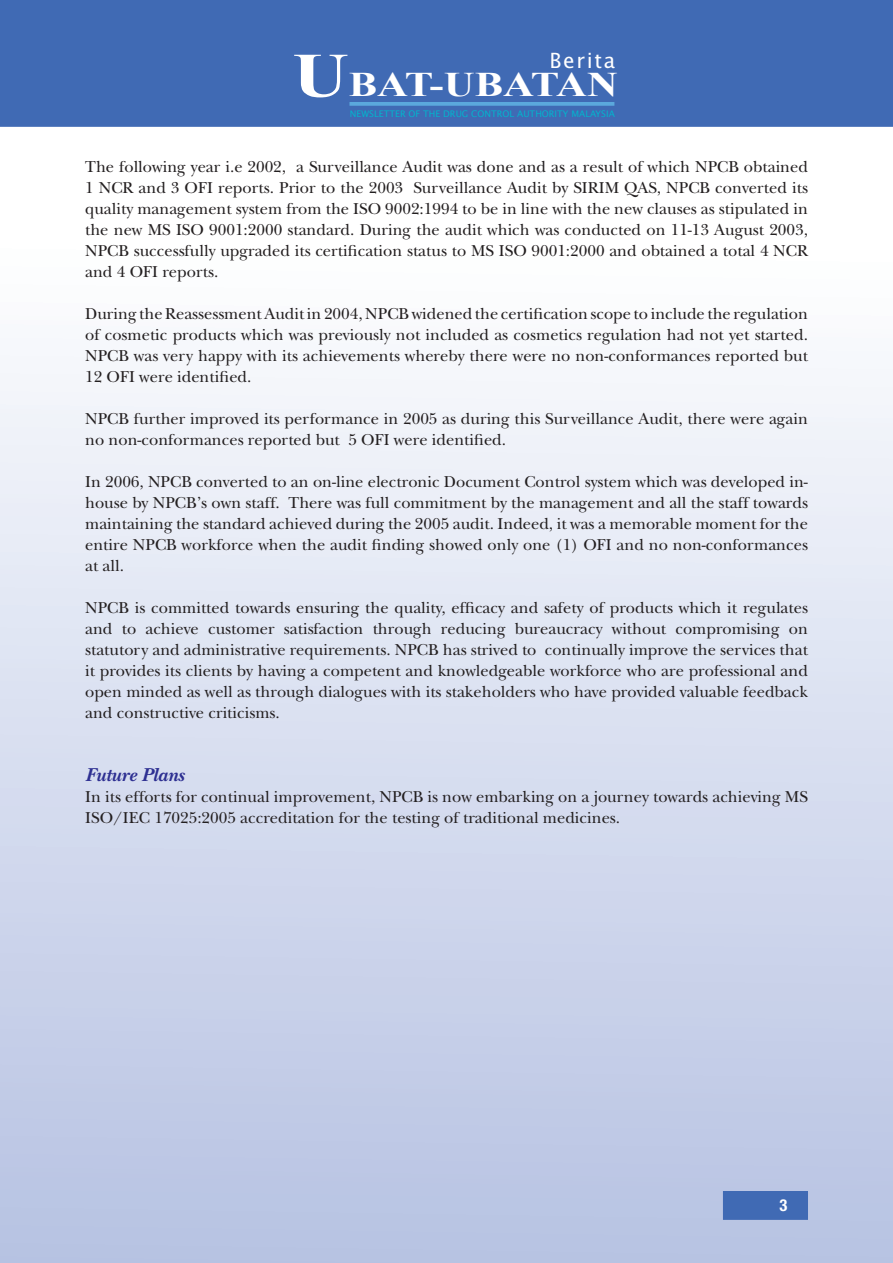
<style>
.page{position:relative;width:893px;height:1263px;background:#fff}
.page>*{position:absolute;margin:0;border:0;box-sizing:border-box;transform-origin:0 0}
.t1{font:700 34.5px "Times New Roman";color:#fff;scale:1.24 1}
.t2{font:21px "Lucida Sans";letter-spacing:.075em;color:#fff}
.t3{font:italic 700 19.5px "New Baskerville";color:#2e3092}
.t4{font:16.5px/21px "New Baskerville";color:#231f20;text-align:justify}
.t5{font:700 condensed 16.5px "Helvetica Neue";color:#fff}
.t6{font:9px "Lucida Sans";color:#00b7ce}
.s1{font-size:63px}
</style>
<div class="page">
<div style="left:0;top:120px;width:893px;height:1143px;background:linear-gradient(to bottom,#fff,#b6c2e2)"></div>
<div style="left:724px;top:1192px;width:83px;height:27px;background:#406ab4"></div>
<div style="left:723px;top:1191px;width:85px;height:29px;border:2px solid #406ab4"></div>
<div style="left:0;top:0;width:893px;height:127px;background:#406ab4"></div>
<svg style="left:349px;top:102px;width:265px;height:4px"></svg>
<p class="t2" style="left:550px;top:52px;width:67px">Berita</p>
<h1 class="t1" style="left:292px;top:66px;width:264px"><span class="s1">U</span>BAT-UBATAN</h1>
<p class="t6" style="left:350px;top:110px;width:266px">NEWSLETTER OF THE DRUG CONTROL AUTHORITY MALAYSIA</p>
<p class="t4" style="left:85px;top:158px;width:724px">The following year i.e 2002, a Surveillance Audit was done and as a result of which NPCB obtained 1 NCR and 3 OFI reports. Prior to the 2003 Surveillance Audit by SIRIM QAS, NPCB converted its quality management system from the ISO 9002:1994 to be in line with the new clauses as stipulated in the new MS ISO 9001:2000 standard. During the audit which was conducted on 11-13 August 2003, NPCB successfully upgraded its certification status to MS ISO 9001:2000 and obtained a total 4 NCR and 4 OFI reports.</p>
<p class="t4" style="left:85px;top:305px;width:724px">During the Reassessment Audit in 2004, NPCB widened the certification scope to include the regulation of cosmetic products which was previously not included as cosmetics regulation had not yet started.<br>NPCB was very happy with its achievements whereby there were no non-conformances reported but 12 OFI were identified.</p>
<p class="t4" style="left:85px;top:410px;width:724px">NPCB further improved its performance in 2005 as during this Surveillance Audit, there were again no non-conformances reported but 5 OFI were identified.</p>
<p class="t4" style="left:85px;top:473px;width:724px">In 2006, NPCB converted to an on-line electronic Document Control system which was developed in&shy;house by NPCB’s own staff. There was full commitment by the management and all the staff towards maintaining the standard achieved during the 2005 audit. Indeed, it was a memorable moment for the entire NPCB workforce when the audit finding showed only one (1) OFI and no non-conformances at all.</p>
<p class="t4" style="left:85px;top:599px;width:724px">NPCB is committed towards ensuring the quality, efficacy and safety of products which it regulates and to achieve customer satisfaction through reducing bureaucracy without compromising on statutory and administrative requirements. NPCB has strived to continually improve the services that it provides its clients by having a competent and knowledgeable workforce who are professional and open minded as well as through dialogues with its stakeholders who have provided valuable feedback and constructive criticisms.</p>
<p class="t3" style="left:85px;top:768px;width:101px">Future Plans</p>
<p class="t4" style="left:85px;top:788px;width:724px">In its efforts for continual improvement, NPCB is now embarking on a journey towards achieving MS<br>ISO/IEC 17025:2005 accreditation for the testing of traditional medicines.</p>
<p class="t5" style="left:779px;top:1199px;width:9px">3</p>
</div>
